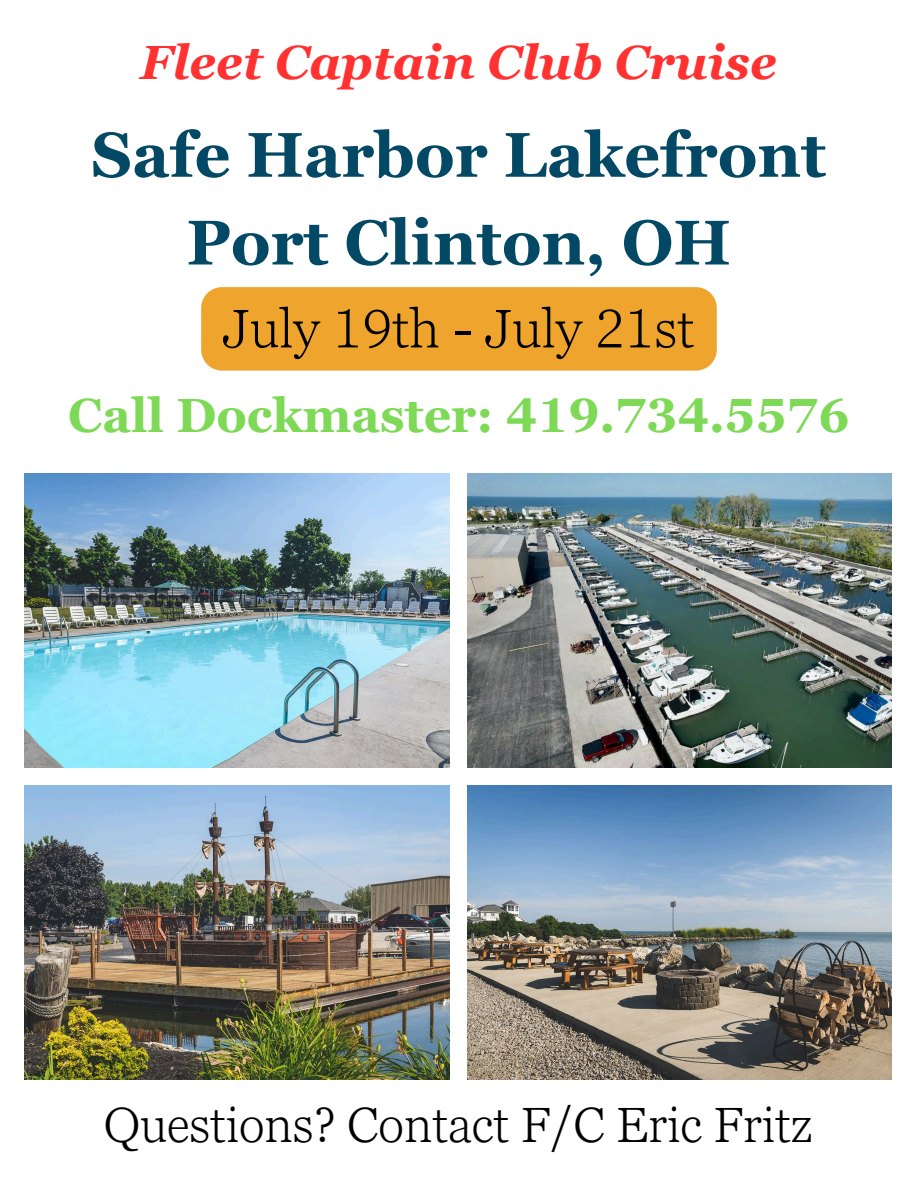
<style>
.page{position:relative;width:918px;height:1188px;background:#fff}
.page>*{position:absolute;margin:0;border:0;box-sizing:border-box;transform-origin:0 0}
.t1{font:700 63px/87.8px "Georgia Pro";color:#034966;text-align:center}
.t2{font:300 54px "Georgia Pro";color:#000}
.t3{font:300 49.5px "Georgia Pro";color:#000}
.t4{font:700 48px "Georgia Pro";color:#7ed957}
.t5{font:italic 700 48px "Georgia Pro";color:#ff3131}
</style>
<div class="page">
<img style="left:25px;top:474px;width:425px;height:294px">
<img style="left:467px;top:474px;width:425px;height:294px">
<img style="left:25px;top:786px;width:425px;height:294px">
<img style="left:467px;top:786px;width:425px;height:294px">
<div style="left:201px;top:287px;width:516px;height:84px;background:#efa52d"></div>
<h1 class="t5" style="left:140px;top:35px;width:638px">Fleet Captain Club Cruise</h1>
<p class="t1" style="left:91px;top:111px;width:736px">Safe Harbor Lakefront<br>Port Clinton, OH</p>
<h2 class="t2" style="left:223px;top:298px;width:473px">July 19th - July 21st</h2>
<h2 class="t4" style="left:68px;top:388px;width:783px">Call Dockmaster: 419.734.5576</h2>
<p class="t3" style="left:104px;top:1097px;width:710px">Questions? Contact F/C Eric Fritz</p>
</div>
